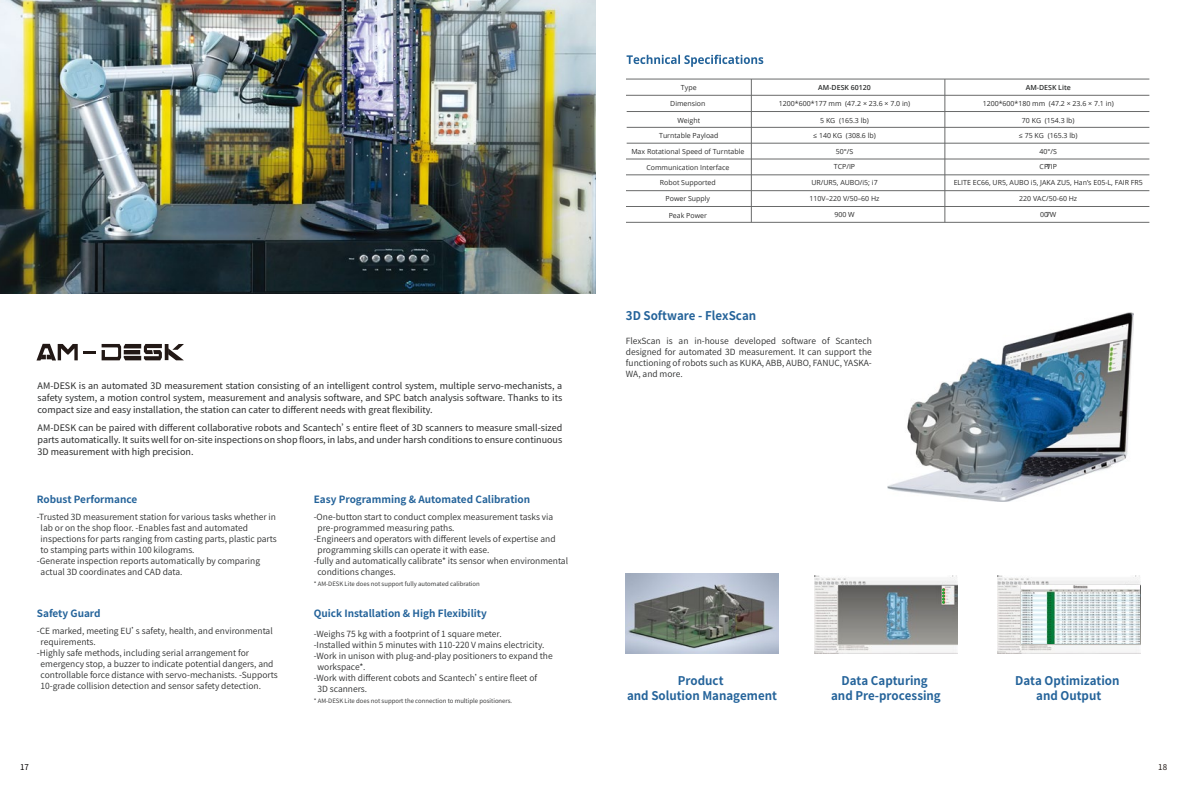
<style>
.page{position:relative;width:1191px;height:794px;background:#fff}
.page>*{position:absolute;margin:0;border:0;box-sizing:border-box;transform-origin:0 0}
.t1{font:700 12px/14.4px "Source Han Sans CN";color:#24639a;text-align:center;scale:.96 1}
.t2{font:700 10px "Source Han Sans CN";color:#24639a}
.t3{font:9px/12px "Source Han Sans CN";color:#2a2b2b;text-align:justify}
.t4{font:8.5px/11px "Source Han Sans CN";color:#2c2d2d;text-align:justify}
.t5{font:8px "Source Han Sans CN";color:#040000}
.t6{font:8px "Source Han Sans CN";color:#221815}
.t7{font:7px/15px "Open Sans";color:#2c2c2c}
.t8{font:600 7px "Open Sans";color:#2b2d2d}
.t9{font:6px "Source Han Sans CN";color:#2c2d2d}
</style>
<div class="page">
<img style="left:0;top:0;width:595px;height:294px">
<hr style="left:165px;top:344px;width:3px;height:16px;background:#221815">
<svg style="left:168px;top:344px;width:16px;height:16px"></svg>
<svg style="left:36px;top:344px;width:42px;height:16px"></svg>
<svg style="left:84px;top:351px;width:12px;height:2px"></svg>
<svg style="left:102px;top:344px;width:60px;height:16px"></svg>
<img style="left:626px;top:573px;width:152px;height:80px">
<img style="left:887px;top:312px;width:246px;height:190px">
<img style="left:814px;top:576px;width:143px;height:77px">
<svg style="left:942px;top:588px;width:2px;height:16px"></svg>
<img style="left:997px;top:576px;width:143px;height:77px">
<img style="left:1021px;top:585px;width:118px;height:59px">
<svg style="left:626px;top:55px;width:137px;height:12px"></svg>
<hr style="left:751px;top:79px;width:1px;height:143px;background:#696a6a">
<hr style="left:944px;top:79px;width:1px;height:143px;background:#696a6a">
<hr style="left:626px;top:111px;width:523px;height:1px;background:#696a6a">
<hr style="left:626px;top:127px;width:523px;height:1px;background:#696a6a">
<hr style="left:626px;top:143px;width:523px;height:1px;background:#696a6a">
<hr style="left:626px;top:159px;width:523px;height:1px;background:#696a6a">
<hr style="left:626px;top:175px;width:523px;height:1px;background:#696a6a">
<hr style="left:626px;top:190px;width:523px;height:1px;background:#696a6a">
<hr style="left:626px;top:206px;width:523px;height:1px;background:#696a6a">
<hr style="left:626px;top:222px;width:523px;height:1px;background:#696a6a">
<hr style="left:626px;top:95px;width:523px;height:1px;background:#696a6a">
<hr style="left:626px;top:79px;width:523px;height:1px;background:#696a6a">
<p class="t7" style="left:681px;top:80px;width:17px">Type</p>
<p class="t7" style="left:677px;top:112px;width:24px">Weight</p>
<p class="t7" style="left:659px;top:128px;width:61px">Turntable Payload</p>
<p class="t7" style="left:670px;top:96px;width:37px">Dimension</p>
<p class="t7" style="left:631px;top:144px;width:115px">Max Rotational Speed of Turntable</p>
<p class="t7" style="left:646px;top:160px;width:84px">Communication Interface</p>
<p class="t8" style="left:818px;top:83px;width:54px">AM-DESK 60120</p>
<p class="t8" style="left:1025px;top:83px;width:47px">AM-DESK Lite</p>
<p class="t7" style="left:779px;top:96px;width:133px">1200*600*177 mm (47.2 × 23.6 × 7.0 in)</p>
<p class="t7" style="left:982px;top:96px;width:133px">1200*600*180 mm (47.2 × 23.6 × 7.1 in)</p>
<p class="t7" style="left:1022px;top:112px;width:54px">70 KG (154.3 lb)</p>
<p class="t7" style="left:1019px;top:128px;width:60px">≤ 75 KG (165.3 lb)</p>
<p class="t7" style="left:1039px;top:144px;width:19px">40°/S<br>CP/IP</p>
<p class="t7" style="left:820px;top:112px;width:50px">5 KG (165.3 lb)</p>
<p class="t7" style="left:813px;top:128px;width:64px">≤ 140 KG (308.6 lb)</p>
<p class="t7" style="left:834px;top:144px;width:23px">50°/S<br>TCP/IP</p>
<p class="t7" style="left:1046px;top:159px;width:5px">T</p>
<p class="t7" style="left:660px;top:175px;width:57px">Robot Supported</p>
<p class="t7" style="left:665px;top:191px;width:46px">Power Supply</p>
<p class="t7" style="left:669px;top:207px;width:40px">Peak Power</p>
<p class="t7" style="left:811px;top:175px;width:68px">UR/UR5, AUBO/i5; i7</p>
<p class="t7" style="left:953px;top:175px;width:191px">ELITE EC66, UR5, AUBO i5, JAKA ZU5, Han’s E05-L, FAIR FR5</p>
<p class="t7" style="left:809px;top:191px;width:72px">110V–220 V/50–60 Hz</p>
<p class="t7" style="left:1019px;top:191px;width:59px">220 VAC/50-60 Hz</p>
<p class="t7" style="left:1040px;top:206px;width:18px">0 0 W7</p>
<p class="t7" style="left:834px;top:206px;width:22px">900 W</p>
<h1 class="t1" style="left:626px;top:309px;width:137px">3D Software - FlexScan</h1>
<p class="t3" style="left:38px;top:380px;width:526px">AM-DESK is an automated 3D measurement station consisting of an intelligent control system, multiple servo-mechanists, a safety system, a motion control system, measurement and analysis software, and SPC batch analysis software. Thanks to its compact size and easy installation, the station can cater to different needs with great flexibility.</p>
<p class="t3" style="left:38px;top:422px;width:526px">AM-DESK can be paired with different collaborative robots and Scantech’s entire fleet of 3D scanners to measure small-sized parts automatically. It suits well for on-site inspections on shop floors, in labs, and under harsh conditions to ensure continuous 3D measurement with high precision.</p>
<p class="t2" style="left:37px;top:493px;width:102px">Robust Performance</p>
<p class="t4" style="left:37px;top:511px;width:241px">-Trusted 3D measurement station for various tasks whether in</p>
<p class="t4" style="left:41px;top:522px;width:209px">lab or on the shop floor. -Enables fast and automated</p>
<p class="t4" style="left:41px;top:533px;width:237px">inspections for parts ranging from casting parts, plastic parts</p>
<p class="t4" style="left:41px;top:544px;width:155px">to stamping parts within 100 kilograms.</p>
<p class="t4" style="left:37px;top:555px;width:225px">-Generate inspection reports automatically by comparing</p>
<p class="t4" style="left:41px;top:566px;width:143px">actual 3D coordinates and CAD data.</p>
<p class="t2" style="left:37px;top:607px;width:65px">Safety Guard</p>
<p class="t4" style="left:37px;top:625px;width:237px">-CE marked, meeting EU’s safety, health, and environmental</p>
<p class="t4" style="left:41px;top:636px;width:57px">requirements.</p>
<p class="t4" style="left:37px;top:647px;width:214px">-Highly safe methods, including serial arrangement for</p>
<p class="t4" style="left:41px;top:658px;width:234px">emergency stop, a buzzer to indicate potential dangers, and</p>
<p class="t4" style="left:41px;top:669px;width:239px">controllable force distance with servo-mechanists. -Supports</p>
<p class="t4" style="left:41px;top:680px;width:222px">10-grade collision detection and sensor safety detection.</p>
<p class="t2" style="left:314px;top:493px;width:218px">Easy Programming &amp; Automated Calibration</p>
<p class="t4" style="left:314px;top:511px;width:241px">-One-button start to conduct complex measurement tasks via</p>
<p class="t4" style="left:317px;top:522px;width:139px">pre-programmed measuring paths.</p>
<p class="t4" style="left:314px;top:533px;width:243px">-Engineers and operators with different levels of expertise and</p>
<p class="t4" style="left:317px;top:544px;width:173px">programming skills can operate it with ease.</p>
<p class="t4" style="left:314px;top:555px;width:256px">-fully and automatically calibrate* its sensor when environmental</p>
<p class="t4" style="left:317px;top:566px;width:80px">conditions changes.</p>
<p class="t9" style="left:314px;top:580px;width:168px">* AM-DESK Lite does not support fully automated calibration</p>
<p class="t2" style="left:314px;top:607px;width:175px">Quick Installation &amp; High Flexibility</p>
<p class="t4" style="left:314px;top:628px;width:189px">-Weighs 75 kg with a footprint of 1 square meter.</p>
<p class="t4" style="left:314px;top:639px;width:232px">-Installed within 5 minutes with 110-220 V mains electricity.</p>
<p class="t4" style="left:314px;top:650px;width:240px">-Work in unison with plug-and-play positioners to expand the</p>
<p class="t4" style="left:317px;top:661px;width:50px">workspace*.</p>
<p class="t4" style="left:314px;top:672px;width:225px">-Work with different cobots and Scantech’s entire fleet of</p>
<p class="t4" style="left:317px;top:683px;width:51px">3D scanners.</p>
<p class="t9" style="left:314px;top:697px;width:200px">* AM-DESK Lite does not support the connection to multiple positioners.</p>
<p class="t4" style="left:626px;top:336px;width:247px">FlexScan is an in-house developed software of Scantech designed for automated 3D measurement. It can support the functioning of robots such as KUKA, ABB, AUBO, FANUC, YASKA-WA, and more.</p>
<h1 class="t1" style="left:627px;top:674px;width:158px">Product<br>and Solution Management</h1>
<h1 class="t1" style="left:831px;top:674px;width:116px">Data Capturing and Pre-processing</h1>
<h1 class="t1" style="left:1015px;top:674px;width:110px">Data Optimization and Output</h1>
<p class="t5" style="left:20px;top:762px;width:10px">17</p>
<p class="t6" style="left:1158px;top:762px;width:10px">18</p>
</div>
